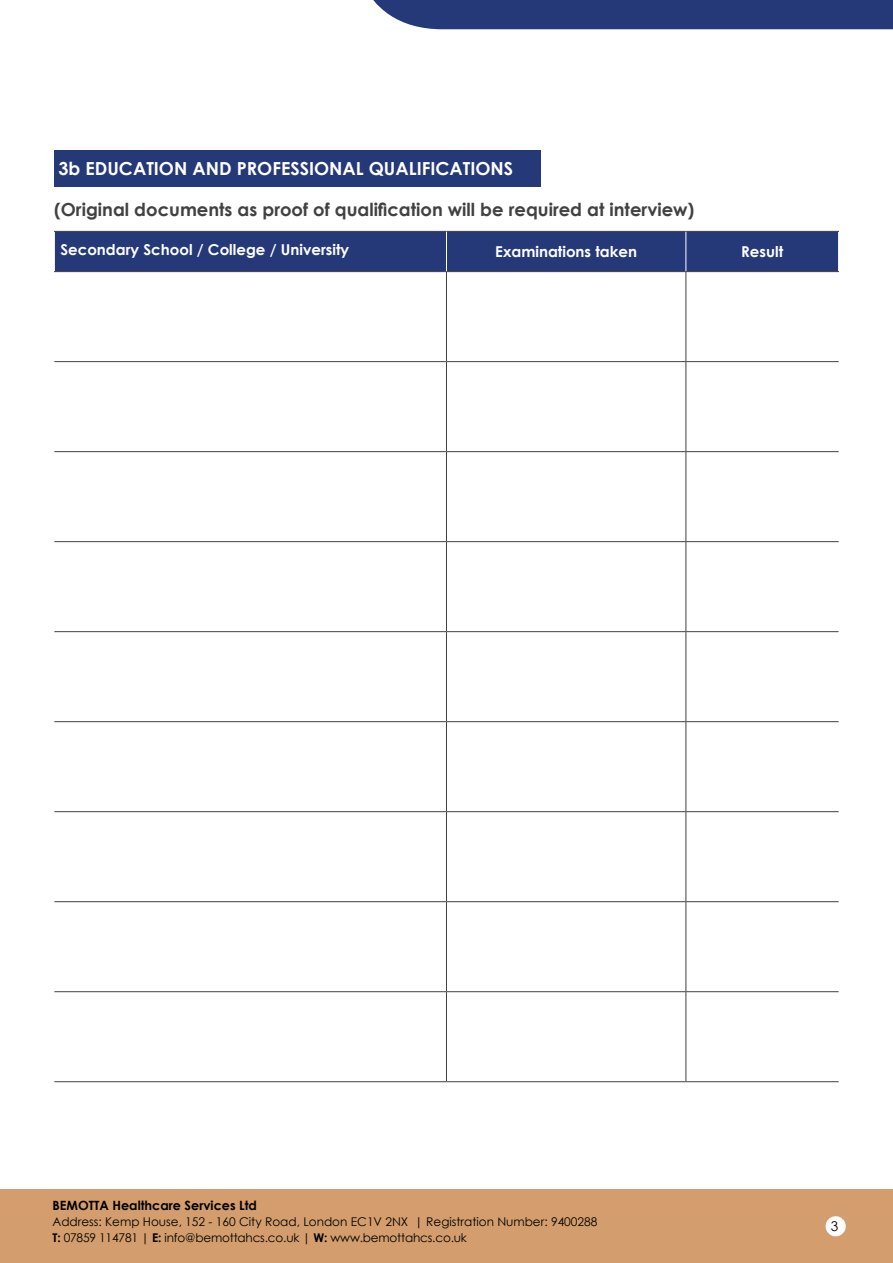
<style>
.page{position:relative;width:893px;height:1263px;background:#fff}
.page>*{position:absolute;margin:0;border:0;box-sizing:border-box;transform-origin:0 0}
.t1{font:700 18px "Century Gothic";color:#414042}
.t2{font:700 18px "Century Gothic";color:#fff}
.t3{font:700 15px "Century Gothic";color:#fff}
.t4{font:13.5px "Century Gothic";color:#000}
.t5{font:700 12.75px "Century Gothic";color:#000}
.t6{font:12px/15.8px "Century Gothic";color:#000}
.s1{font-weight:700}
</style>
<div class="page">
<div style="left:0;top:1189px;width:893px;height:74px;background:#d49d6d"></div>
<div style="left:373px;top:0;width:520px;height:29px;background:#253878"></div>
<div style="left:826px;top:1216px;width:20px;height:20px;background:#fff;border-radius:50%"></div>
<div style="left:54px;top:150px;width:486px;height:36px;background:#253878"></div>
<div style="left:55px;top:232px;width:783px;height:39px;background:#253878"></div>
<hr style="left:54px;top:231px;width:392px;height:1px;background:#414042">
<hr style="left:446px;top:231px;width:240px;height:1px;background:#414042">
<hr style="left:686px;top:231px;width:153px;height:1px;background:#414042">
<hr style="left:54px;top:271px;width:392px;height:1px;background:#414042">
<hr style="left:446px;top:271px;width:240px;height:1px;background:#414042">
<hr style="left:446px;top:272px;width:1px;height:89px;background:#414042">
<hr style="left:686px;top:271px;width:153px;height:1px;background:#414042">
<hr style="left:685px;top:272px;width:1px;height:89px;background:#414042">
<hr style="left:54px;top:361px;width:392px;height:1px;background:#414042">
<hr style="left:446px;top:361px;width:240px;height:1px;background:#414042">
<hr style="left:446px;top:362px;width:1px;height:89px;background:#414042">
<hr style="left:686px;top:361px;width:153px;height:1px;background:#414042">
<hr style="left:685px;top:362px;width:1px;height:89px;background:#414042">
<hr style="left:54px;top:451px;width:392px;height:1px;background:#414042">
<hr style="left:446px;top:451px;width:240px;height:1px;background:#414042">
<hr style="left:446px;top:452px;width:1px;height:89px;background:#414042">
<hr style="left:686px;top:451px;width:153px;height:1px;background:#414042">
<hr style="left:685px;top:452px;width:1px;height:89px;background:#414042">
<hr style="left:54px;top:541px;width:392px;height:1px;background:#414042">
<hr style="left:446px;top:541px;width:240px;height:1px;background:#414042">
<hr style="left:446px;top:542px;width:1px;height:89px;background:#414042">
<hr style="left:686px;top:541px;width:153px;height:1px;background:#414042">
<hr style="left:685px;top:542px;width:1px;height:89px;background:#414042">
<hr style="left:54px;top:631px;width:392px;height:1px;background:#414042">
<hr style="left:446px;top:631px;width:240px;height:1px;background:#414042">
<hr style="left:446px;top:632px;width:1px;height:89px;background:#414042">
<hr style="left:686px;top:631px;width:153px;height:1px;background:#414042">
<hr style="left:685px;top:632px;width:1px;height:89px;background:#414042">
<hr style="left:54px;top:721px;width:392px;height:1px;background:#414042">
<hr style="left:446px;top:721px;width:240px;height:1px;background:#414042">
<hr style="left:446px;top:722px;width:1px;height:89px;background:#414042">
<hr style="left:686px;top:721px;width:153px;height:1px;background:#414042">
<hr style="left:685px;top:722px;width:1px;height:89px;background:#414042">
<hr style="left:54px;top:811px;width:392px;height:1px;background:#414042">
<hr style="left:446px;top:811px;width:240px;height:1px;background:#414042">
<hr style="left:446px;top:812px;width:1px;height:89px;background:#414042">
<hr style="left:686px;top:811px;width:153px;height:1px;background:#414042">
<hr style="left:685px;top:812px;width:1px;height:89px;background:#414042">
<hr style="left:54px;top:901px;width:392px;height:1px;background:#414042">
<hr style="left:446px;top:901px;width:240px;height:1px;background:#414042">
<hr style="left:446px;top:902px;width:1px;height:89px;background:#414042">
<hr style="left:686px;top:901px;width:153px;height:1px;background:#414042">
<hr style="left:685px;top:902px;width:1px;height:89px;background:#414042">
<hr style="left:54px;top:991px;width:392px;height:1px;background:#414042">
<hr style="left:446px;top:991px;width:240px;height:1px;background:#414042">
<hr style="left:446px;top:992px;width:1px;height:89px;background:#414042">
<hr style="left:686px;top:991px;width:153px;height:1px;background:#414042">
<hr style="left:685px;top:992px;width:1px;height:89px;background:#414042">
<hr style="left:54px;top:1081px;width:392px;height:1px;background:#414042">
<hr style="left:446px;top:1081px;width:240px;height:1px;background:#414042">
<hr style="left:686px;top:1081px;width:153px;height:1px;background:#414042">
<hr style="left:446px;top:232px;width:1px;height:39px;background:#fff">
<hr style="left:685px;top:232px;width:1px;height:39px;background:#fff">
<h1 class="t2" style="left:58px;top:155px;width:456px">3b EDUCATION AND PROFESSIONAL QUALIFICATIONS</h1>
<h1 class="t1" style="left:54px;top:196px;width:642px">(Original documents as proof of qualification will be required at interview)</h1>
<p class="t3" style="left:60px;top:238px;width:290px">Secondary School / College / University</p>
<p class="t3" style="left:495px;top:240px;width:143px">Examinations taken</p>
<p class="t3" style="left:741px;top:240px;width:43px">Result</p>
<p class="t5" style="left:52px;top:1195px;width:206px">BEMOTTA Healthcare Services Ltd</p>
<p class="t6" style="left:52px;top:1214px;width:547px">Address: Kemp House, 152 - 160 City Road, London EC1V 2NX | Registration Number: 9400288<br><span class="s1">T:</span> 07859 114781 | <span class="s1">E:</span> info@bemottahcs.co.uk | <span class="s1">W:</span> www.bemottahcs.co.uk</p>
<p class="t4" style="left:831px;top:1217px;width:9px">3</p>
</div>
